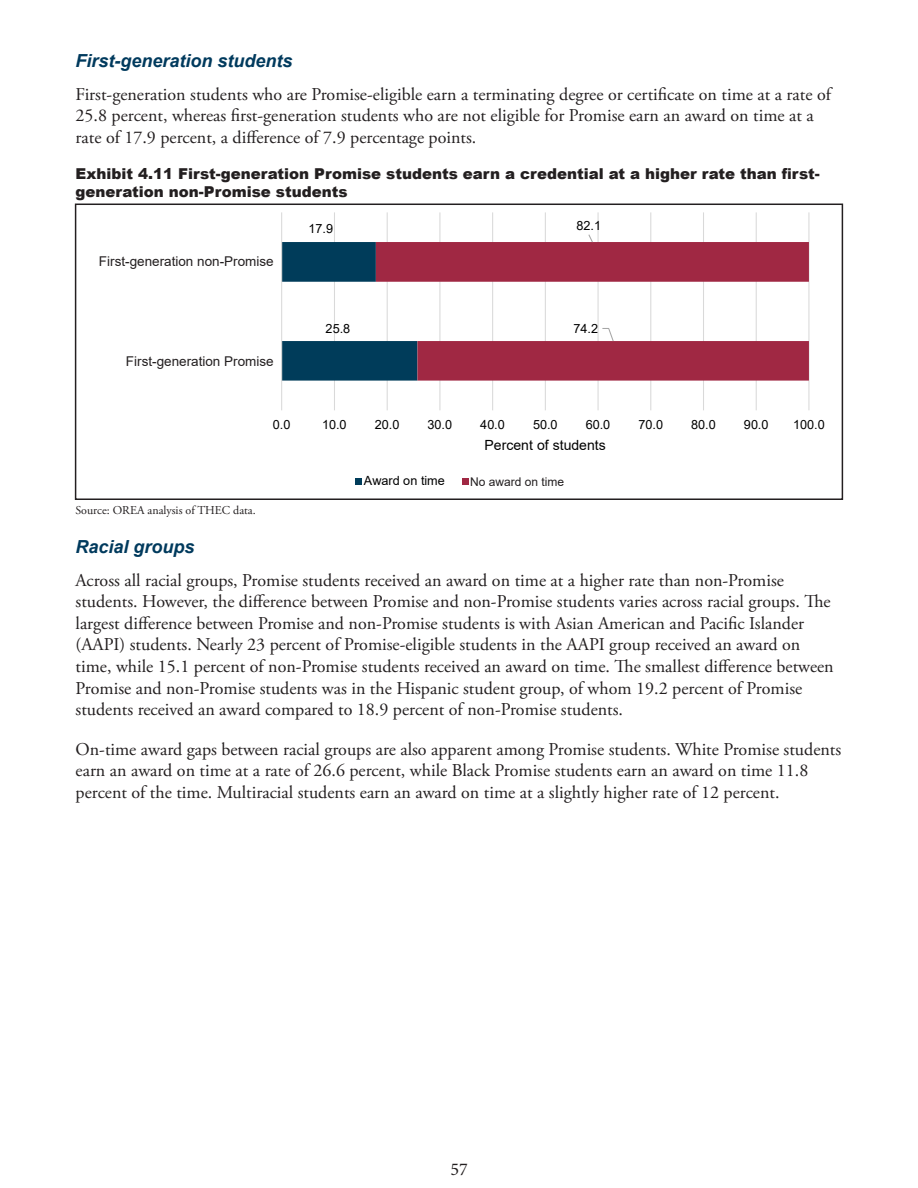
<style>
.page{position:relative;width:918px;height:1188px;background:#fff}
.page>*{position:absolute;margin:0;border:0;box-sizing:border-box;transform-origin:0 0}
.t1{font:18px/21.6px "Adobe Garamond Pro";color:#231f20}
.t2{font:italic 700 18px "Arial";color:#003a5d}
.t3{font:18px "Minion Pro";color:#231f20}
.t4{font:900 15px/18px "Arial";color:#231f20}
.t5{font:13.95px "Arial";color:#000}
.t6{font:13.5px "Arial";color:#231f20}
.t7{font:12.6px "Arial";letter-spacing:.005em;color:#000}
.t8{font:12px "Adobe Garamond Pro";color:#231f20}
.t9{font:12px "Arial";color:#231f20}
</style>
<div class="page">
<hr style="left:334px;top:212px;width:1px;height:198px;background:#d9d9d9">
<hr style="left:387px;top:212px;width:1px;height:198px;background:#d9d9d9">
<hr style="left:439px;top:212px;width:1px;height:198px;background:#d9d9d9">
<hr style="left:492px;top:212px;width:1px;height:198px;background:#d9d9d9">
<hr style="left:545px;top:212px;width:1px;height:198px;background:#d9d9d9">
<hr style="left:598px;top:212px;width:1px;height:198px;background:#d9d9d9">
<hr style="left:650px;top:212px;width:1px;height:198px;background:#d9d9d9">
<hr style="left:703px;top:212px;width:1px;height:198px;background:#d9d9d9">
<hr style="left:756px;top:212px;width:1px;height:198px;background:#d9d9d9">
<hr style="left:808px;top:212px;width:1px;height:198px;background:#d9d9d9">
<svg style="left:282px;top:242px;width:94px;height:139px"></svg>
<svg style="left:376px;top:242px;width:433px;height:139px;fill:#a02843"></svg>
<hr style="left:281px;top:212px;width:1px;height:198px;background:#d9d9d9">
<svg style="left:601px;top:327px;width:14px;height:15px"></svg>
<svg style="left:587px;top:234px;width:7px;height:10px"></svg>
<div style="left:355px;top:478px;width:6px;height:7px;background:#003c5a"></div>
<div style="left:462px;top:478px;width:7px;height:7px;background:#a02843"></div>
<div style="left:75px;top:204px;width:768px;height:296px;border:2px solid #231f20"></div>
<p class="t2" style="left:76px;top:49px;width:219px">First-generation students</p>
<p class="t1" style="left:76px;top:84px;width:757px">First-generation students who are Promise-eligible earn a terminating degree or certificate on time at a rate of<br>25.8 percent, whereas first-generation students who are not eligible for Promise earn an award on time at a rate of 17.9 percent, a difference of 7.9 percentage points.</p>
<p class="t4" style="left:76px;top:164px;width:746px">Exhibit 4.11 First-generation Promise students earn a credential at a higher rate than first&shy;generation non-Promise students</p>
<p class="t6" style="left:99px;top:252px;width:176px">First-generation non-Promise</p>
<p class="t7" style="left:91px;top:253px;width:174px">First generation - Non Promise</p>
<p class="t7" style="left:125px;top:352px;width:147px">First generation - Promise</p>
<p class="t6" style="left:126px;top:352px;width:149px">First-generation Promise</p>
<p class="t7" style="left:308px;top:220px;width:26px">17.9</p>
<p class="t7" style="left:326px;top:320px;width:26px">25.8</p>
<p class="t7" style="left:576px;top:217px;width:26px">82.1</p>
<p class="t7" style="left:573px;top:320px;width:26px">74.2</p>
<p class="t7" style="left:273px;top:416px;width:19px">0.0</p>
<p class="t7" style="left:322px;top:416px;width:26px">10.0</p>
<p class="t7" style="left:375px;top:416px;width:26px">20.0</p>
<p class="t7" style="left:428px;top:416px;width:26px">30.0</p>
<p class="t7" style="left:480px;top:416px;width:26px">40.0</p>
<p class="t7" style="left:533px;top:416px;width:26px">50.0</p>
<p class="t7" style="left:586px;top:416px;width:26px">60.0</p>
<p class="t7" style="left:638px;top:416px;width:26px">70.0</p>
<p class="t7" style="left:691px;top:416px;width:26px">80.0</p>
<p class="t7" style="left:744px;top:416px;width:26px">90.0</p>
<p class="t7" style="left:793px;top:416px;width:33px">100.0</p>
<p class="t5" style="left:485px;top:435px;width:123px">Percent of students</p>
<p class="t7" style="left:364px;top:472px;width:83px">Award on time</p>
<p class="t7" style="left:471px;top:472px;width:99px">no award on time</p>
<p class="t9" style="left:470px;top:473px;width:96px">No award on time</p>
<p class="t8" style="left:76px;top:503px;width:182px">Source: OREA analysis of THEC data.</p>
<p class="t2" style="left:76px;top:535px;width:121px">Racial groups</p>
<p class="t1" style="left:76px;top:570px;width:760px">Across all racial groups, Promise students received an award on time at a higher rate than non-Promise students. However, the difference between Promise and non-Promise students varies across racial groups. The largest difference between Promise and non-Promise students is with Asian American and Pacific Islander (AAPI) students. Nearly 23 percent of Promise-eligible students in the AAPI group received an award on time, while 15.1 percent of non-Promise students received an award on time. The smallest difference between Promise and non-Promise students was in the Hispanic student group, of whom 19.2 percent of Promise students received an award compared to 18.9 percent of non-Promise students.</p>
<p class="t1" style="left:76px;top:739px;width:767px">On-time award gaps between racial groups are also apparent among Promise students. White Promise students earn an award on time at a rate of 26.6 percent, while Black Promise students earn an award on time 11.8 percent of the time. Multiracial students earn an award on time at a slightly higher rate of 12 percent.</p>
<p class="t3" style="left:450px;top:1157px;width:19px">57</p>
</div>
